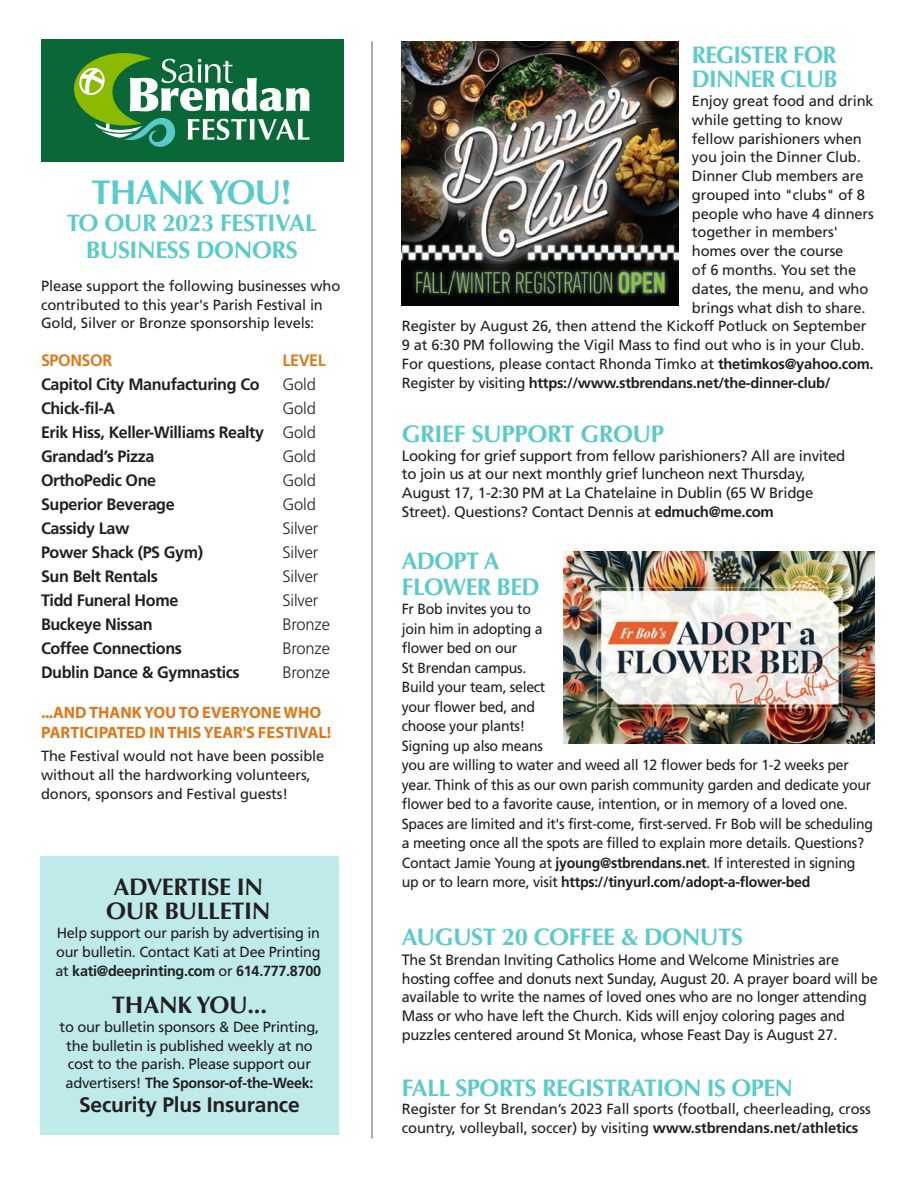
<style>
.page{position:relative;width:918px;height:1188px;background:#fff}
.page>*{position:absolute;margin:0;border:0;box-sizing:border-box;transform-origin:0 0}
.t1{font:700 34.5px "Optima";letter-spacing:-.03em;color:#5bcaca}
.t2{font:700 24px/25.5px "Optima";letter-spacing:-.025em;color:#5bcaca}
.t3{font:700 24px/24px "Optima";letter-spacing:-.02em;color:#231f20;text-align:center}
.t4{font:700 24px/24px "Optima";letter-spacing:-.025em;color:#5bcaca;scale:.96 1}
.t5{font:700 21px "Frutiger LT Std";letter-spacing:-.01em;color:#231f20}
.t6{font:700 16.5px/24px "Frutiger LT Std";letter-spacing:-.025em;color:#231f20;text-align:justify}
.t7{font:700 16.5px/19.5px "Myriad Pro";color:#de791b}
.t8{font:300 16.5px "Frutiger LT Std";letter-spacing:-.01em;color:#231f20}
.t9{font:700 16.5px "Frutiger LT Std";letter-spacing:-.025em;color:#de791b}
.t10{font:15px/18.8px "Frutiger LT Std";letter-spacing:-.02em;color:#231f20;scale:.96 1}
.t11{font:15px/18.8px "Frutiger LT Std";letter-spacing:-.02em;color:#231f20}
.t12{font:14.7px/18.8px "Frutiger LT Std";letter-spacing:-.01em;color:#231f20}
.t13{font:14.7px/19.5px "Frutiger LT Std";letter-spacing:-.01em;color:#231f20;scale:.96 1}
.t14{font:700 14.7px "Frutiger LT Std";letter-spacing:-.02em;color:#231f20}
.s1{font-weight:300}
.s2{font-weight:700}
.s3{font-weight:400}
</style>
<div class="page">
<hr style="left:372px;top:41px;width:1px;height:1098px;background:#655a56">
<img style="left:563px;top:552px;width:311px;height:191px">
<img style="left:402px;top:41px;width:276px;height:264px">
<div style="left:41px;top:40px;width:302px;height:122px;background:#0a6838"></div>
<svg style="left:74px;top:53px;width:235px;height:94px"></svg>
<div style="left:40px;top:856px;width:298px;height:279px;background:#bfeaea"></div>
<p class="t1" style="left:92px;top:172px;width:202px">THANK YOU!</p>
<p class="t2" style="left:67px;top:209px;width:252px;line-height:27px;text-align:center">TO OUR 2023 FESTIVAL<br>BUSINESS DONORS</p>
<p class="t12" style="left:41px;top:276px;width:301px">Please support the following businesses who contributed to this year's Parish Festival in<br>Gold, Silver or Bronze sponsorship levels:</p>
<p class="t9" style="left:41px;top:350px;width:73px">SPONSOR</p>
<p class="t9" style="left:283px;top:350px;width:45px">LEVEL</p>
<p class="t6" style="left:41px;top:372px;width:220px">Capitol City Manufacturing Co</p>
<p class="t8" style="left:283px;top:375px;width:35px">Gold</p>
<p class="t6" style="left:41px;top:396px;width:76px">Chick-fil-A</p>
<p class="t6" style="left:41px;top:396px;width:276px;text-indent:242px"><span class="s1">Gold </span>Erik Hiss, Keller-Williams Realty <span class="s1">Gold </span>Grandad’s Pizza</p>
<p class="t8" style="left:283px;top:447px;width:35px">Gold</p>
<p class="t6" style="left:41px;top:468px;width:117px">OrthoPedic One</p>
<p class="t8" style="left:283px;top:471px;width:35px">Gold</p>
<p class="t6" style="left:41px;top:492px;width:135px">Superior Beverage</p>
<p class="t8" style="left:283px;top:495px;width:35px">Gold</p>
<p class="t6" style="left:41px;top:516px;width:90px">Cassidy Law</p>
<p class="t8" style="left:283px;top:519px;width:37px">Silver</p>
<p class="t6" style="left:41px;top:540px;width:164px">Power Shack (PS Gym)</p>
<p class="t8" style="left:283px;top:543px;width:37px">Silver</p>
<p class="t6" style="left:41px;top:564px;width:119px">Sun Belt Rentals</p>
<p class="t8" style="left:283px;top:567px;width:37px">Silver</p>
<p class="t6" style="left:41px;top:588px;width:139px">Tidd Funeral Home</p>
<p class="t8" style="left:283px;top:591px;width:37px">Silver</p>
<p class="t6" style="left:41px;top:612px;width:113px">Buckeye Nissan</p>
<p class="t8" style="left:283px;top:615px;width:49px">Bronze</p>
<p class="t6" style="left:41px;top:636px;width:143px">Coffee Connections</p>
<p class="t8" style="left:283px;top:639px;width:49px">Bronze</p>
<p class="t6" style="left:41px;top:660px;width:200px">Dublin Dance &amp; Gymnastics</p>
<p class="t8" style="left:283px;top:663px;width:49px">Bronze</p>
<p class="t7" style="left:41px;top:702px;width:292px">...AND THANK YOU TO EVERYONE WHO<br>PARTICIPATED IN THIS YEAR'S FESTIVAL!</p>
<p class="t12" style="left:41px;top:747px;width:285px">The Festival would not have been possible without all the hardworking volunteers, donors, sponsors and Festival guests!</p>
<p class="t3" style="left:106px;top:876px;width:166px">ADVERTISE IN<br>OUR BULLETIN</p>
<p class="t12" style="left:56px;top:924px;width:267px;text-align:justify">Help support our parish by advertising in our bulletin. Contact Kati at Dee Printing at <span class="s2">kati@deeprinting.com</span> or <span class="s2">614.777.8700</span></p>
<p class="t3" style="left:112px;top:993px;width:157px">THANK YOU...</p>
<p class="t12" style="left:60px;top:1018px;width:261px;text-align:center">to our bulletin sponsors &amp; Dee Printing, the bulletin is published weekly at no cost to the parish. Please support our advertisers! <span class="s2">The Sponsor-of-the-Week:</span></p>
<p class="t5" style="left:79px;top:1093px;width:222px">Security Plus Insurance</p>
<p class="t4" style="left:692px;top:44px;width:153px">REGISTER FOR<br>DINNER CLUB</p>
<p class="t12" style="left:692px;top:92px;width:183px">Enjoy great food and drink</p>
<p class="t12" style="left:692px;top:111px;width:152px">while getting to know</p>
<p class="t12" style="left:692px;top:129px;width:171px">fellow parishioners when</p>
<p class="t12" style="left:692px;top:148px;width:170px">you join the Dinner Club.</p>
<p class="t12" style="left:692px;top:167px;width:173px">Dinner Club members are</p>
<p class="t12" style="left:692px;top:186px;width:174px">grouped into "clubs" of 8</p>
<p class="t12" style="left:692px;top:204px;width:183px">people who have 4 dinners</p>
<p class="t12" style="left:692px;top:223px;width:147px">together in members'</p>
<p class="t12" style="left:692px;top:242px;width:153px">homes over the course</p>
<p class="t12" style="left:692px;top:261px;width:166px">of 6 months. You set the</p>
<p class="t12" style="left:692px;top:279px;width:178px">dates, the menu, and who</p>
<p class="t12" style="left:692px;top:298px;width:175px">brings what dish to share.</p>
<p class="t12" style="left:402px;top:317px;width:466px">Register by August 26, then attend the Kickoff Potluck on September</p>
<p class="t12" style="left:402px;top:336px;width:464px">9 at 6:30 PM following the Vigil Mass to find out who is in your Club.</p>
<p class="t12" style="left:402px;top:354px;width:473px">For questions, please contact Rhonda Timko at <span class="s2">thetimkos@yahoo.com.</span></p>
<p class="t14" style="left:402px;top:374px;width:430px"><span class="s3">Register by visiting</span> https://www.stbrendans.net/the-dinner-club/</p>
<p class="t2" style="left:402px;top:421px;width:264px">GRIEF SUPPORT GROUP</p>
<p class="t11" style="left:402px;top:446px;width:445px">Looking for grief support from fellow parishioners? All are invited to join us at our next monthly grief luncheon next Thursday, August 17, 1-2:30 PM at La Chatelaine in Dublin (65 W Bridge Street). Questions? Contact Dennis at <span class="s2">edmuch@me.com</span></p>
<p class="t2" style="left:402px;top:549px;width:140px">ADOPT A<br>FLOWER BED</p>
<p class="t13" style="left:402px;top:599px;width:492px">Fr Bob invites you to<br>join him in adopting a<br>flower bed on our<br>St Brendan campus.<br>Build your team, select<br>your flower bed, and<br>choose your plants!<br>Signing up also means<br>you are willing to water and weed all 12 flower beds for 1-2 weeks per year. Think of this as our own parish community garden and dedicate your flower bed to a favorite cause, intention, or in memory of a loved one.<br>Spaces are limited and it's first-come, first-served. Fr Bob will be scheduling a meeting once all the spots are filled to explain more details. Questions?<br>Contact Jamie Young at <span class="s2">jyoung@stbrendans.net</span>. If interested in signing up or to learn more, visit <span class="s2">https://tinyurl.com/adopt-a-flower-bed</span></p>
<p class="t2" style="left:402px;top:924px;width:343px">AUGUST 20 COFFEE &amp; DONUTS</p>
<p class="t10" style="left:402px;top:950px;width:497px">The St Brendan Inviting Catholics Home and Welcome Ministries are hosting coffee and donuts next Sunday, August 20. A prayer board will be available to write the names of loved ones who are no longer attending Mass or who have left the Church. Kids will enjoy coloring pages and puzzles centered around St Monica, whose Feast Day is August 27.</p>
<p class="t2" style="left:402px;top:1075px;width:393px">FALL SPORTS REGISTRATION IS OPEN</p>
<p class="t12" style="left:402px;top:1100px;width:470px">Register for St Brendan’s 2023 Fall sports (football, cheerleading, cross country, volleyball, soccer) by visiting <span class="s2">www.stbrendans.net/athletics</span></p>
</div>
